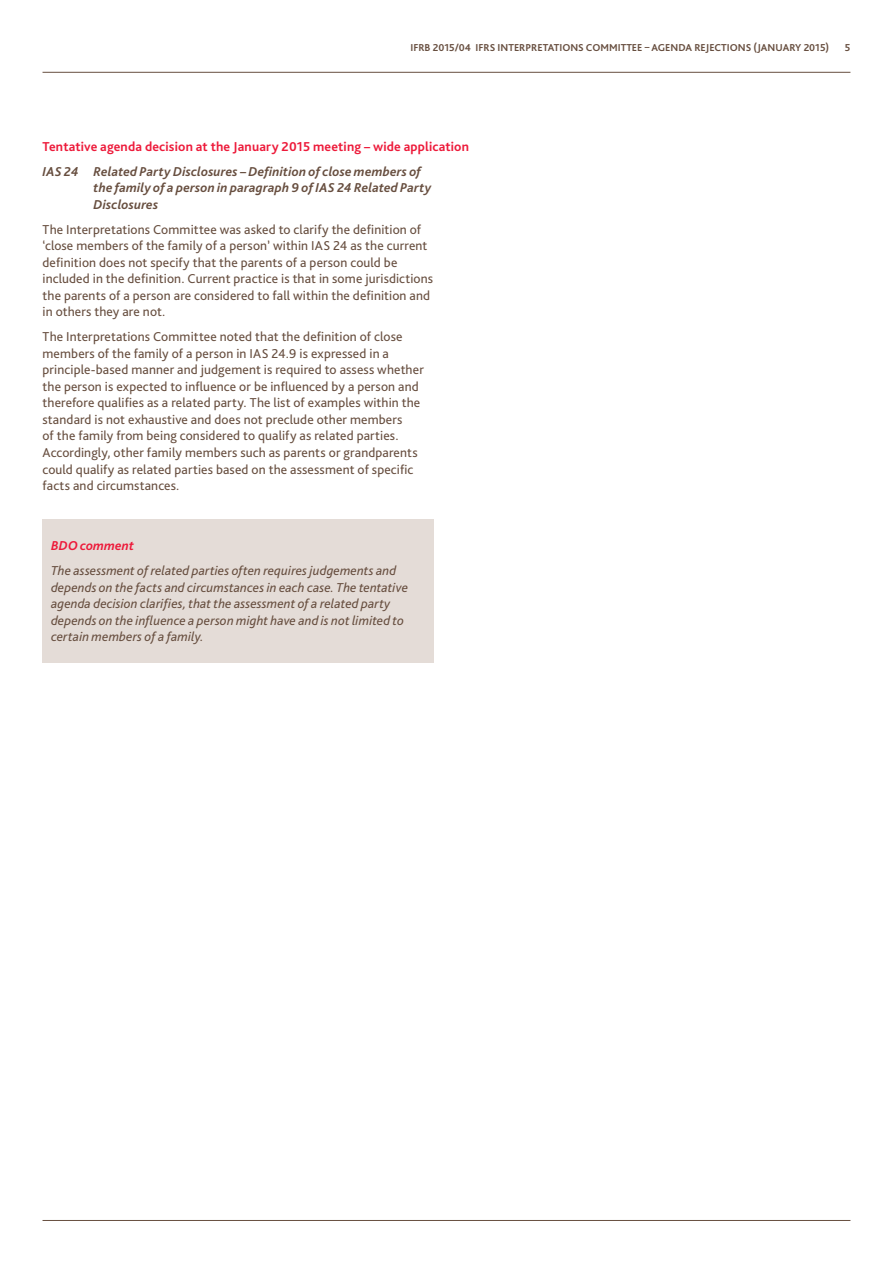
<style>
.page{position:relative;width:893px;height:1263px;background:#fff}
.page>*{position:absolute;margin:0;border:0;box-sizing:border-box;transform-origin:0 0}
.platte_tekst{font:13.5px/16.5px "Bliss Pro";letter-spacing:.01em;color:#674e3f}
.t1{font:italic 13.5px/16.5px "Bliss Pro";letter-spacing:.01em;color:#674e3f}
.GREY_TITEL_italic{font:italic 700 13.5px/16.5px "Bliss Pro";letter-spacing:.01em;color:#674e3f}
.rood__platte_tekst{font:700 13.5px "Bliss Pro";letter-spacing:.01em;color:#ed1a3a}
.t2{font:700 10.5px "Bliss Pro";color:#674e3f}
.s1{font-weight:700;color:#ed1a3a}
</style>
<div class="page">
<hr style="left:43px;top:1220px;width:807px;height:1px;background:#674e3f">
<hr style="left:43px;top:72px;width:807px;height:1px;background:#674e3f">
<div style="left:43px;top:519px;width:391px;height:144px;background:#e4dcd7"></div>
<p class="t2" style="left:410px;top:40px;width:420px">IFRB 2015/04 IFRS INTERPRETATIONS COMMITTEE – AGENDA REJECTIONS (JANUARY 2015)</p>
<p class="t2" style="left:845px;top:40px;width:7px">5</p>
<p class="rood__platte_tekst" style="left:43px;top:138px;width:428px">Tentative agenda decision at the January 2015 meeting – wide application</p>
<p class="GREY_TITEL_italic" style="left:94px;top:163px;width:339px;text-indent:-51px">IAS 24 Related Party Disclosures – Definition of close members of the family of a person in paragraph 9 of IAS 24 Related Party<br>Disclosures</p>
<p class="platte_tekst" style="left:43px;top:221px;width:392px">The Interpretations Committee was asked to clarify the definition of ‘close members of the family of a person’ within IAS 24 as the current definition does not specify that the parents of a person could be included in the definition. Current practice is that in some jurisdictions the parents of a person are considered to fall within the definition and in others they are not.</p>
<p class="platte_tekst" style="left:43px;top:328px;width:383px">The Interpretations Committee noted that the definition of close members of the family of a person in IAS 24.9 is expressed in a principle-based manner and judgement is required to assess whether the person is expected to influence or be influenced by a person and therefore qualifies as a related party. The list of examples within the standard is not exhaustive and does not preclude other members<br>of the family from being considered to qualify as related parties.<br>Accordingly, other family members such as parents or grandparents could qualify as related parties based on the assessment of specific facts and circumstances.</p>
<p class="t1" style="left:51px;top:533px;width:347px;line-height:25px"><span class="s1">BDO comment<br></span>The assessment of related parties often requires judgements and</p>
<p class="t1" style="left:51px;top:579px;width:358px">depends on the facts and circumstances in each case. The tentative agenda decision clarifies, that the assessment of a related party depends on the influence a person might have and is not limited to certain members of a family.</p>
</div>
